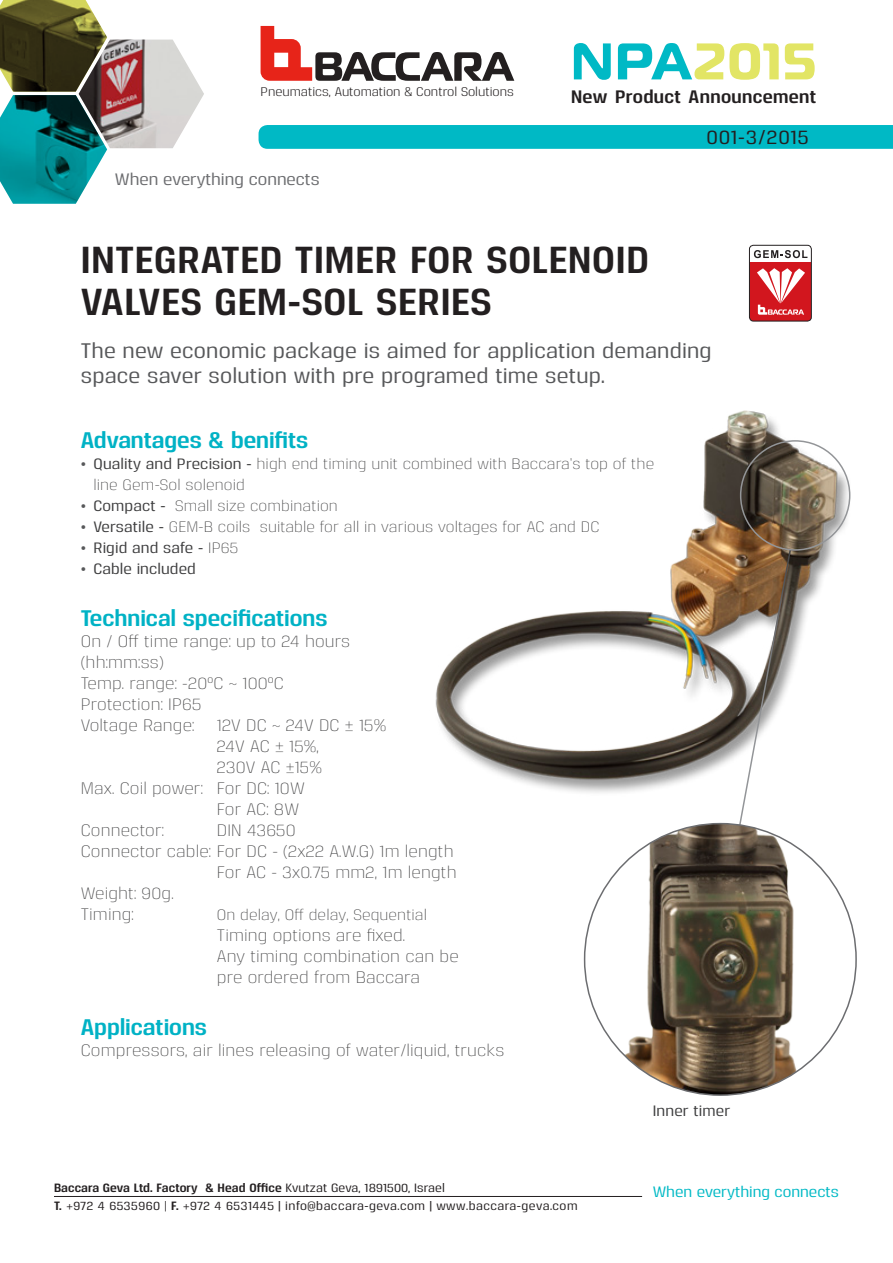
<style>
.page{position:relative;width:893px;height:1263px;background:#fff}
.page>*{position:absolute;margin:0;border:0;box-sizing:border-box;transform-origin:0 0}
.t1{font:700 51.45px "Magistral";letter-spacing:.03em;color:#e2e565}
.Head{font:700 37.5px/42px "Reznik";letter-spacing:.02em;color:#231f20}
.Head_blue{font:700 22.5px "Reznik";color:#00b2c5}
.Head_2{font:500 21px/25.2px "Reznik";letter-spacing:.01em;color:#57585a}
.t2{font:500 19.5px "Reznik";letter-spacing:.05em;color:#231f20}
.t3{font:700 18px "Reznik";letter-spacing:.02em;color:#231f20}
.Text{font:300 16.5px/21px "Reznik";letter-spacing:.01em;color:#3e3e3f}
.t4{font:500 16.5px "Reznik";color:#6c6d70}
.Text-2{font:300 15px "Reznik";letter-spacing:.01em;color:#3e3e3f}
.t5{font:500 15px "Reznik";letter-spacing:.01em;color:#3e3e3f}
.t6{font:500 15px "Reznik";color:#00b9c5}
.t7{font:300 15px "Extazy";color:#57585a}
.t8{font:12.45px "Reznik";color:#231f20}
.t9{font:500 12px "Reznik";letter-spacing:.04em;color:#231f20}
.t10{font:500 12px "Reznik";letter-spacing:.01em;color:#231f20}
.t11{font:700 12px "Reznik";letter-spacing:.01em;color:#231f20}
.s1{color:#00b9c5}
.s2{font-weight:500}
.s3{font-weight:300}
.s4{font-weight:700}
.s5{font-weight:400}
</style>
<div class="page">
<svg style="left:0;top:0;width:204px;height:204px"></svg>
<svg style="left:261px;top:26px;width:253px;height:55px"></svg>
<div style="left:259px;top:125px;width:634px;height:24px;background:#00b9c5"></div>
<img style="left:435px;top:410px;width:416px;height:383px">
<svg style="left:734px;top:548px;width:58px;height:296px"></svg>
<hr style="left:54px;top:1196px;width:588px;height:1px;background:#231f20">
<div style="left:740px;top:440px;width:110px;height:111px;border:2px solid #939598;border-radius:50%"></div>
<svg style="left:749px;top:245px;width:62px;height:76px"></svg>
<div style="left:749px;top:245px;width:62px;height:76px;border:1px solid #231f20;border-radius:4px"></div>
<img style="left:585px;top:824px;width:271px;height:271px;border-radius:136px">
<p class="t8" style="left:261px;top:83px;width:255px">Pneumatics, Automation &amp; Control Solutions</p>
<p class="t4" style="left:115px;top:168px;width:206px">When everything connects</p>
<p class="t1" style="left:571px;top:26px;width:247px"><span class="s1">NPA</span>2015</p>
<p class="t3" style="left:571px;top:85px;width:247px">New Product Announcement</p>
<p class="t2" style="left:706px;top:124px;width:104px">001-3/2015</p>
<p class="Head" style="left:81px;top:237px;width:570px">INTEGRATED TIMER FOR SOLENOID<br>VALVES GEM-SOL SERIES</p>
<p class="Head_2" style="left:81px;top:336px;width:632px">The new economic package is aimed for application demanding space saver solution with pre programed time setup.</p>
<p class="Head_blue" style="left:81px;top:425px;width:229px">Advantages &amp; benifits</p>
<p class="Text-2" style="left:94px;top:454px;width:562px"><span class="s2">Quality and Precision -</span> high end timing unit combined with Baccaras’ top of the</p>
<p class="t7" style="left:81px;top:457px;width:7px">•</p>
<p class="t7" style="left:81px;top:499px;width:7px">•</p>
<p class="Text-2" style="left:94px;top:475px;width:153px">line Gem-Sol solenoid</p>
<p class="Text-2" style="left:175px;top:496px;width:164px">Small size combination</p>
<p class="t5" style="left:93px;top:496px;width:74px">Compact -</p>
<p class="t7" style="left:81px;top:520px;width:7px">•</p>
<p class="t5" style="left:93px;top:517px;width:158px">Versatile - <span class="s3">GEM B- coils</span></p>
<p class="Text-2" style="left:260px;top:517px;width:341px">suitable for all in various voltages for AC and DC</p>
<p class="t7" style="left:81px;top:541px;width:7px">•</p>
<p class="t5" style="left:93px;top:538px;width:146px">Rigid and safe <span class="s3">IP</span>- <span class="s3">65</span></p>
<p class="t5" style="left:93px;top:559px;width:104px">Cable included</p>
<p class="t7" style="left:81px;top:562px;width:7px">•</p>
<p class="Head_blue" style="left:81px;top:603px;width:248px">Technical specifications</p>
<p class="Text" style="left:81px;top:630px;width:271px">On / Off time range: up to 24 hours (hh:mm:ss(</p>
<p class="Text" style="left:81px;top:672px;width:205px">Temp. range: -20ºC ~ 100ºC</p>
<p class="Text" style="left:81px;top:693px;width:122px">Protection IP: 65</p>
<p class="Text" style="left:217px;top:714px;width:171px">12V DC ~ 24V DC ± 15%</p>
<p class="Text" style="left:81px;top:714px;width:115px">Voltage Range:</p>
<p class="Text" style="left:81px;top:777px;width:124px">Max. Coil power:</p>
<p class="Text" style="left:217px;top:735px;width:104px">24V AC ± 15%,</p>
<p class="Text" style="left:217px;top:756px;width:107px">230V AC ±15%</p>
<p class="Text" style="left:217px;top:777px;width:90px">For DC: 10W</p>
<p class="Text" style="left:217px;top:798px;width:84px">For AC 8: W</p>
<p class="Text" style="left:217px;top:819px;width:80px">DIN 43650</p>
<p class="Text" style="left:81px;top:819px;width:85px">Connector:</p>
<p class="Text" style="left:81px;top:840px;width:374px">Connector cable: For DC - ( x2 22 W. A G. ) m1 length</p>
<p class="Text" style="left:217px;top:861px;width:241px">For AC x3- 0.75 mm2, m1 length</p>
<p class="Text" style="left:81px;top:882px;width:94px">Weight: 90 .g</p>
<p class="Text-2" style="left:217px;top:905px;width:212px">On delay, Off delay, Sequential</p>
<p class="Text" style="left:81px;top:903px;width:55px">Timing:</p>
<p class="Text" style="left:217px;top:924px;width:190px">Timing options are fixed.</p>
<p class="Text" style="left:217px;top:945px;width:243px">Any timing combination can be pre ordered from Baccara</p>
<p class="Head_blue" style="left:81px;top:1012px;width:128px">Applications</p>
<p class="Text" style="left:81px;top:1039px;width:425px">Compressors, air lines releasing of water/liquid, trucks</p>
<p class="t11" style="left:54px;top:1179px;width:145px">Baccara Geva Ltd. Factory</p>
<p class="t9" style="left:54px;top:1197px;width:525px"><span class="s4">.T</span> +972 4 6535960 <span class="s5">|</span> <span class="s4">.F</span> +972 4 6531445 | info@baccara-geva.com | www.baccara-geva.com</p>
<p class="t10" style="left:205px;top:1179px;width:241px"><span class="s4">&amp; Head Office</span> Kvutzat Geva, 1891500, Israel</p>
<p class="t5" style="left:653px;top:1100px;width:79px">Inner timer</p>
<p class="t6" style="left:653px;top:1182px;width:188px">When everything connects</p>
</div>
